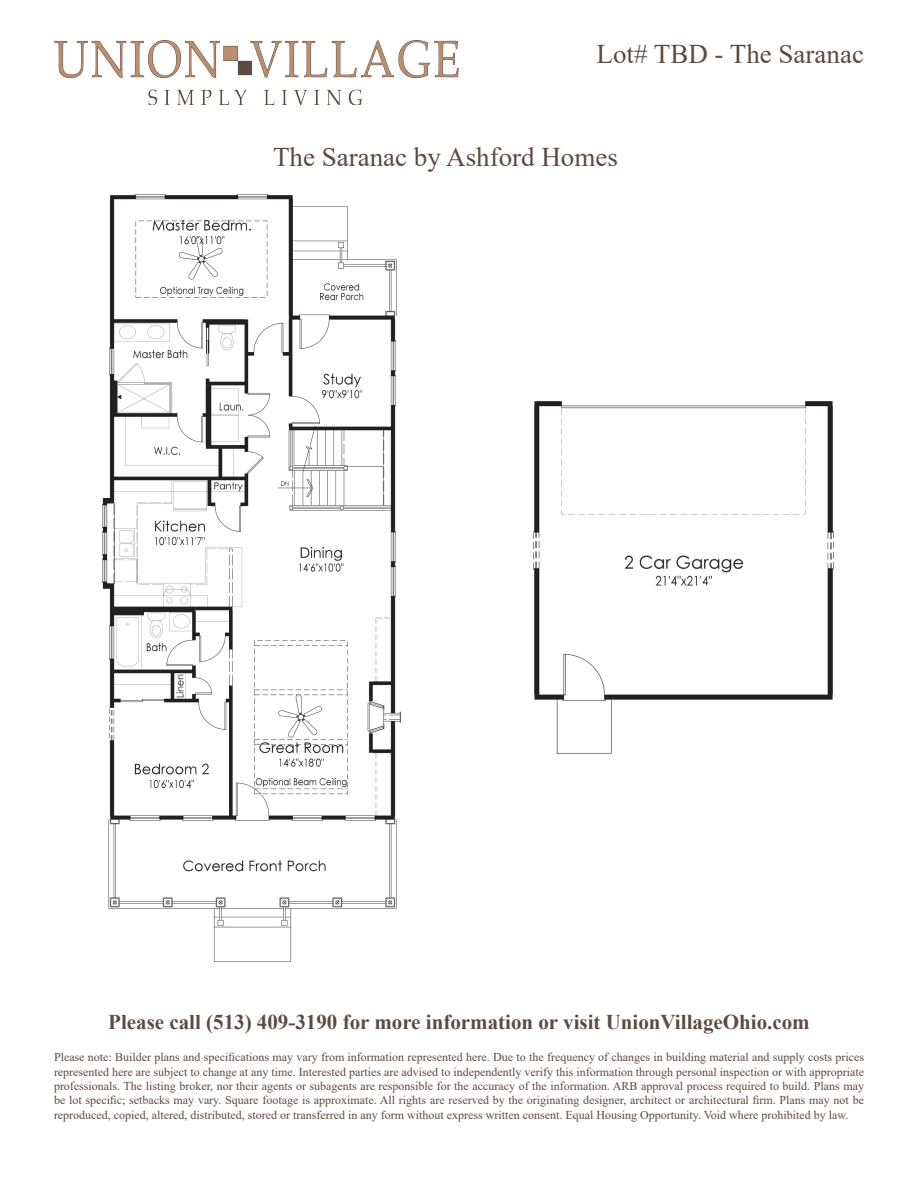
<style>
.page{position:relative;width:918px;height:1188px;background:#fff}
.page>*{position:absolute;margin:0;border:0;box-sizing:border-box;transform-origin:0 0}
.t1{font:27px "Times New Roman";color:#5e4a3e}
.t2{font:700 21px "Times New Roman";color:#5e4a3e}
.t3{font:12px/14.4px "Times New Roman";color:#5e4a3e;text-align:justify}
</style>
<div class="page">
<img style="left:102px;top:195px;width:299px;height:766px">
<img style="left:55px;top:40px;width:403px;height:65px">
<img style="left:534px;top:402px;width:300px;height:352px">
<p class="t1" style="left:597px;top:35px;width:269px">Lot# TBD - The Saranac</p>
<p class="t1" style="left:273px;top:138px;width:346px">The Saranac by Ashford Homes</p>
<p class="t2" style="left:108px;top:1007px;width:703px">Please call (513) 409-3190 for more information or visit UnionVillageOhio.com</p>
<p class="t3" style="left:54px;top:1050px;width:812px">Please note: Builder plans and specifications may vary from information represented here. Due to the frequency of changes in building material and supply costs prices represented here are subject to change at any time. Interested parties are advised to independently verify this information through personal inspection or with appropriate professionals. The listing broker, nor their agents or subagents are responsible for the accuracy of the information. ARB approval process required to build. Plans may be lot specific; setbacks may vary. Square footage is approximate. All rights are reserved by the originating designer, architect or architectural firm. Plans may not be reproduced, copied, altered, distributed, stored or transferred in any form without express written consent. Equal Housing Opportunity. Void where prohibited by law.</p>
</div>
